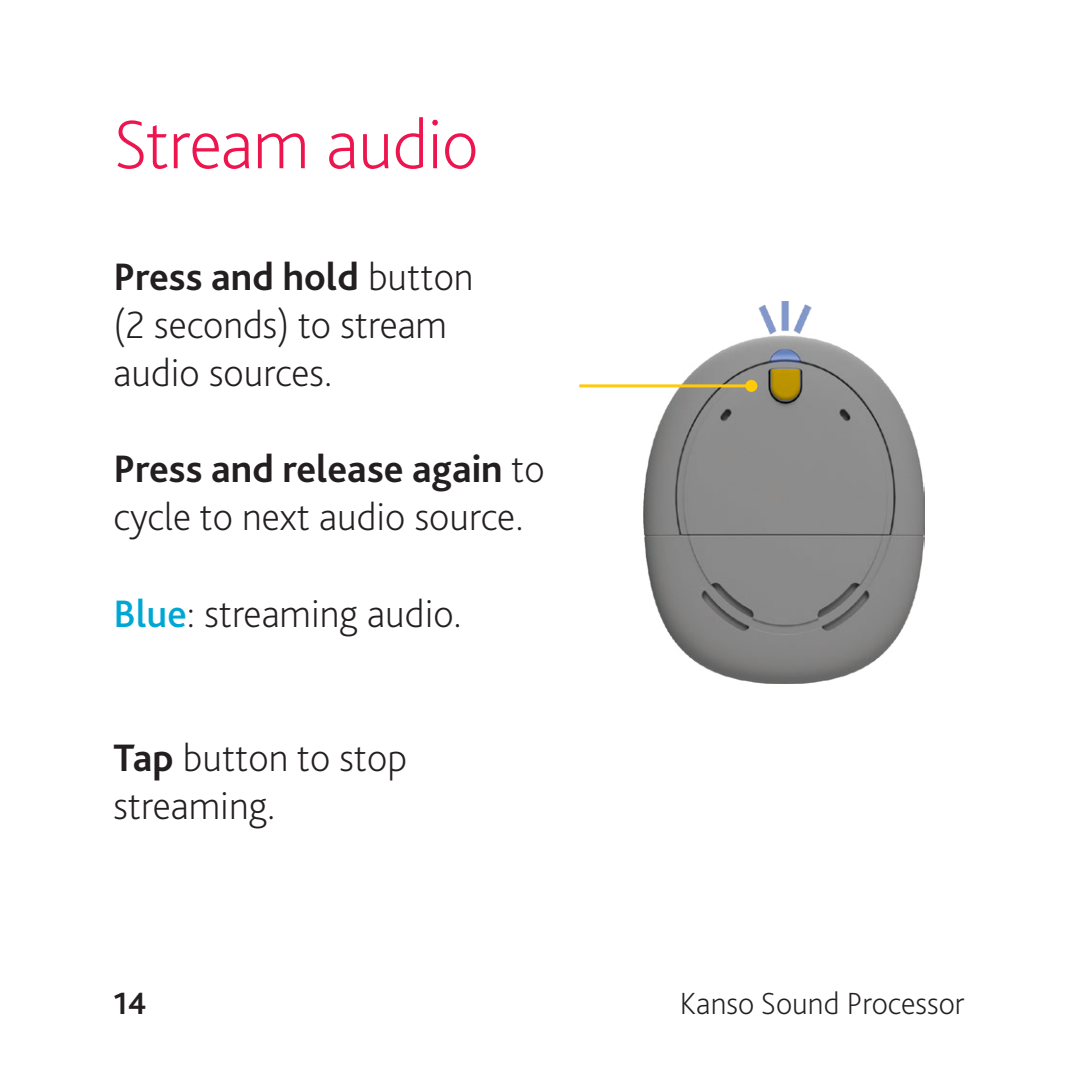
<style>
.page{position:relative;width:1078px;height:1078px;background:#fff}
.page>*{position:absolute;margin:0;border:0;box-sizing:border-box;transform-origin:0 0}
.Heading_2{font:200 72px "Bliss Pro";letter-spacing:-.015em;color:#ed154e}
.Body_Copy{font:200 40px/48px "Bliss Pro";color:#231f20}
.t1{font:200 32px "Bliss Pro";color:#231f20}
.t2{font:700 32px "Bliss Pro";color:#231f20}
.s1{font-weight:700}
.s2{font-weight:500;color:#00a7d5}
</style>
<div class="page">
<img style="left:643px;top:301px;width:281px;height:382px">
<svg style="left:771px;top:370px;width:28px;height:29px"></svg>
<hr style="left:579px;top:384px;width:172px;height:3px;background:#feca0a">
<div style="left:745px;top:380px;width:12px;height:12px;background:#feca0a;border-radius:50%"></div>
<p class="Heading_2" style="left:113px;top:99px;width:366px">Stream audio</p>
<p class="Body_Copy" style="left:113px;top:252px;width:361px"><span class="s1">Press and hold</span> button (2 seconds) to stream audio sources.</p>
<p class="Body_Copy" style="left:113px;top:444px;width:432px"><span class="s1">Press and release again</span> to cycle to next audio source.</p>
<p class="Body_Copy" style="left:113px;top:588px;width:350px"><span class="s2">Blue</span>: streaming audio.</p>
<p class="Body_Copy" style="left:113px;top:732px;width:295px"><span class="s1">Tap</span> button to stop streaming.</p>
<p class="t2" style="left:113px;top:983px;width:35px">14</p>
<p class="t1" style="left:679px;top:983px;width:286px">Kanso Sound Processor</p>
</div>
